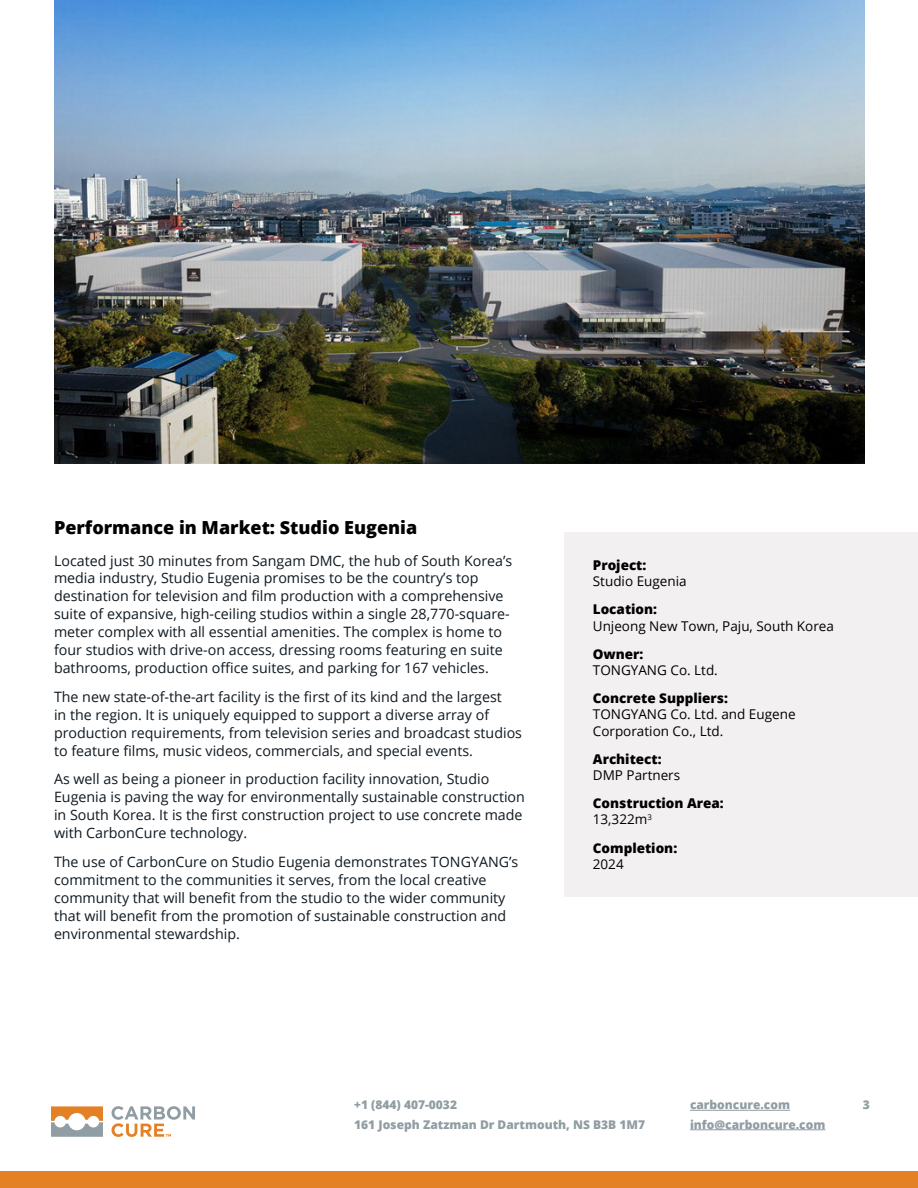
<style>
.page{position:relative;width:918px;height:1188px;background:#fff}
.page>*{position:absolute;margin:0;border:0;box-sizing:border-box;transform-origin:0 0}
.t1{font:800 18px "Open Sans";color:#000}
.t2{font:14.25px/18px "Open Sans";color:#0f1921}
.t3{font:13.5px/16.2px "Open Sans";color:#000}
.t4{font:800 13.5px/16.2px "Open Sans";color:#000}
.t5{font:800 12px/19.5px "Open Sans";color:#909da2}
.s1{font-weight:400}
</style>
<div class="page">
<img style="left:55px;top:0;width:810px;height:463px">
<div style="left:564px;top:532px;width:354px;height:365px;background:#f2f0f1"></div>
<svg style="left:51px;top:1106px;width:52px;height:31px"></svg>
<svg style="left:112px;top:1106px;width:83px;height:31px"></svg>
<div style="left:0;top:1171px;width:918px;height:17px;background:#e48127"></div>
<hr style="left:690px;top:1110px;width:100px;height:1px;background:#909da2">
<hr style="left:690px;top:1129px;width:135px;height:1px;background:#909da2">
<p class="t1" style="left:54px;top:520px;width:365px">Performance in Market: Studio Eugenia</p>
<p class="t2" style="left:54px;top:551px;width:460px">Located just 30 minutes from Sangam DMC, the hub of South Korea’s media industry, Studio Eugenia promises to be the country’s top destination for television and film production with a comprehensive suite of expansive, high-ceiling studios within a single 28,770-square&shy;meter complex with all essential amenities. The complex is home to four studios with drive-on access, dressing rooms featuring en suite bathrooms, production ofÏce suites, and parking for 167 vehicles.</p>
<p class="t2" style="left:54px;top:687px;width:470px">The new state-of-the-art facility is the first of its kind and the largest<br>in the region. It is uniquely equipped to support a diverse array of production requirements, from television series and broadcast studios to feature films, music videos, commercials, and special events.</p>
<p class="t2" style="left:54px;top:770px;width:473px">As well as being a pioneer in production facility innovation, Studio Eugenia is paving the way for environmentally sustainable construction in South Korea. It is the first construction project to use concrete made with CarbonCure technology.</p>
<p class="t2" style="left:54px;top:852px;width:466px">The use of CarbonCure on Studio Eugenia demonstrates TONGYANG’s commitment to the communities it serves, from the local creative community that will benefit from the studio to the wider community that will benefit from the promotion of sustainable construction and environmental stewardship.</p>
<p class="t4" style="left:593px;top:558px;width:55px">Project:</p>
<p class="t3" style="left:593px;top:575px;width:95px">Studio Eugenia</p>
<p class="t4" style="left:593px;top:603px;width:66px">Location:</p>
<p class="t3" style="left:593px;top:617px;width:243px">Unjeong New Town, Paju, South Korea</p>
<p class="t4" style="left:593px;top:647px;width:52px">Owner:</p>
<p class="t3" style="left:593px;top:663px;width:127px">TONGYANG Co. Ltd.</p>
<p class="t4" style="left:593px;top:691px;width:137px">Concrete Suppliers:</p>
<p class="t3" style="left:593px;top:708px;width:204px">TONGYANG Co. Ltd. and Eugene<br>Corporation Co., Ltd.</p>
<p class="t4" style="left:593px;top:750px;width:70px">Architect:</p>
<p class="t3" style="left:593px;top:767px;width:89px">DMP Partners</p>
<p class="t4" style="left:593px;top:796px;width:133px">Construction Area:<br><span class="s1">13,322m</span><sup>3</sup></p>
<p class="t4" style="left:593px;top:841px;width:86px">Completion:</p>
<p class="t3" style="left:593px;top:855px;width:32px">2024</p>
<p class="t5" style="left:354px;top:1096px;width:292px">+1 (844) 407-0032<br>161 Joseph Zatzman Dr Dartmouth, NS B3B 1M7</p>
<p class="t5" style="left:690px;top:1096px;width:137px">carboncure.com info@carboncure.com</p>
<p class="t5" style="left:863px;top:1096px;width:9px">3</p>
</div>
